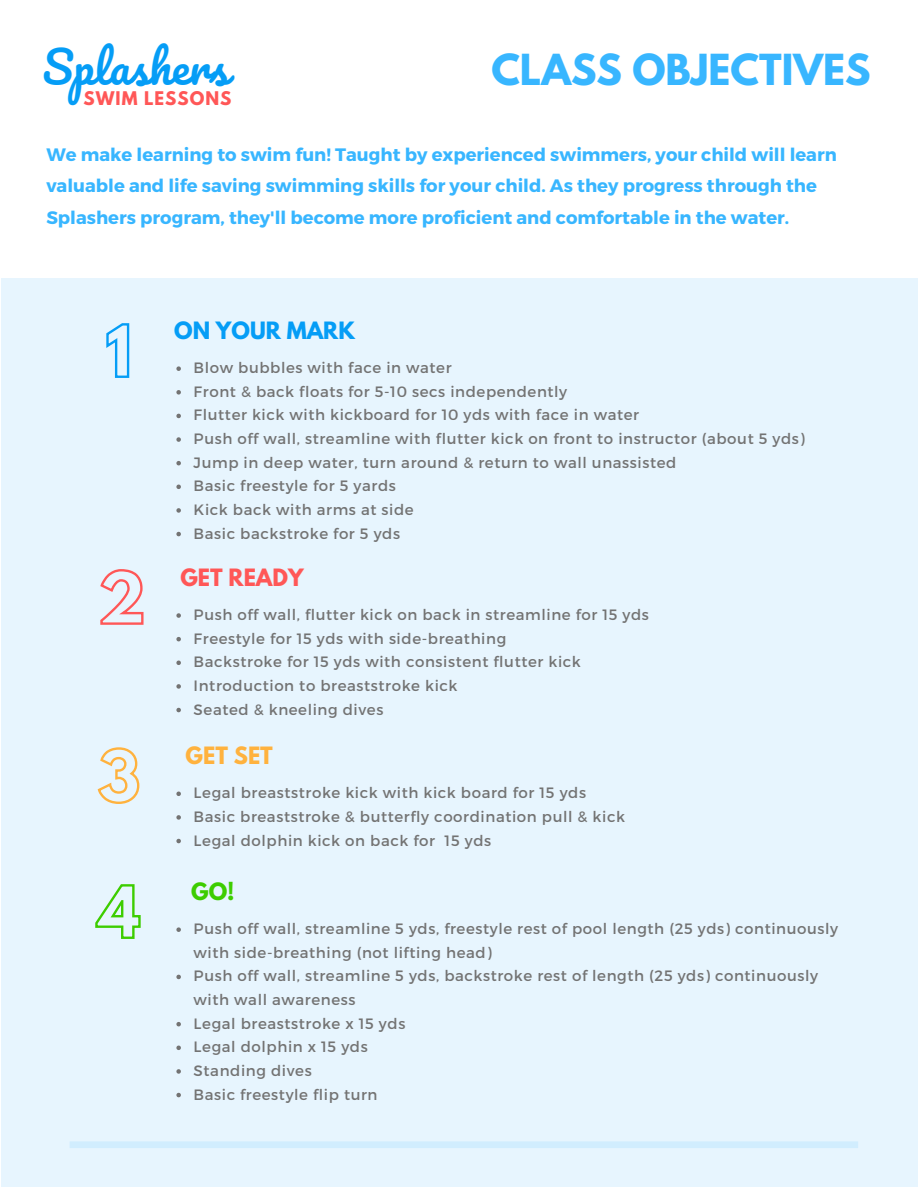
<style>
.page{position:relative;width:918px;height:1188px;background:#fff}
.page>*{position:absolute;margin:0;border:0;box-sizing:border-box;transform-origin:0 0}
.t1{font:44.55px "Pacifico";color:#059df6}
.t2{font:700 37.95px "League Spartan";color:#38b6ff}
.t3{font:700 21.15px "League Spartan";color:#059df6}
.t4{font:700 21.15px "League Spartan";color:#ff5757}
.t5{font:700 21.15px "League Spartan";color:#ffb23e}
.t6{font:700 21.15px "League Spartan";color:#3dcd00}
.t7{font:700 18px/31.5px "Montserrat";color:#38b6ff}
.t8{font:700 16.65px "League Spartan";letter-spacing:.06em;color:#ff5757}
.t9{font:15px/23.7px "Montserrat";letter-spacing:.04em;color:#737373}
</style>
<div class="page">
<div style="left:1px;top:278px;width:917px;height:909px;background:#e7f5fe"></div>
<div style="left:70px;top:1141px;width:788px;height:7px;background:#d1edfe"></div>
<svg style="left:176px;top:366px;width:5px;height:5px"></svg>
<svg style="left:176px;top:390px;width:5px;height:5px"></svg>
<svg style="left:176px;top:414px;width:5px;height:4px"></svg>
<svg style="left:176px;top:437px;width:5px;height:5px"></svg>
<svg style="left:176px;top:461px;width:5px;height:4px"></svg>
<svg style="left:176px;top:485px;width:5px;height:4px"></svg>
<svg style="left:176px;top:508px;width:5px;height:5px"></svg>
<svg style="left:176px;top:532px;width:5px;height:4px"></svg>
<svg style="left:176px;top:613px;width:5px;height:5px"></svg>
<svg style="left:176px;top:637px;width:5px;height:4px"></svg>
<svg style="left:176px;top:661px;width:5px;height:4px"></svg>
<svg style="left:176px;top:684px;width:5px;height:5px"></svg>
<svg style="left:176px;top:708px;width:5px;height:4px"></svg>
<svg style="left:176px;top:792px;width:5px;height:4px"></svg>
<svg style="left:176px;top:815px;width:5px;height:5px"></svg>
<svg style="left:176px;top:839px;width:5px;height:4px"></svg>
<svg style="left:176px;top:927px;width:5px;height:5px"></svg>
<svg style="left:176px;top:975px;width:5px;height:4px"></svg>
<svg style="left:176px;top:1022px;width:5px;height:4px"></svg>
<svg style="left:176px;top:1046px;width:5px;height:4px"></svg>
<svg style="left:176px;top:1069px;width:5px;height:5px"></svg>
<svg style="left:176px;top:1093px;width:5px;height:4px"></svg>
<svg style="left:106px;top:323px;width:24px;height:55px"></svg>
<svg style="left:100px;top:569px;width:44px;height:56px"></svg>
<svg style="left:97px;top:747px;width:43px;height:57px"></svg>
<svg style="left:95px;top:884px;width:46px;height:55px"></svg>
<p class="t1" style="left:43px;top:44px;width:188px">Splashers</p>
<p class="t8" style="left:84px;top:90px;width:149px">SWIM LESSONS</p>
<p class="t2" style="left:491px;top:51px;width:381px">CLASS OBJECTIVES</p>
<p class="t7" style="left:46px;top:138px;width:792px">We make learning to swim fun! Taught by experienced swimmers, your child will learn valuable and life saving swimming skills for your child. As they progress through the<br>Splashers program, they'll become more proficient and comfortable in the water.</p>
<p class="t3" style="left:174px;top:320px;width:182px">ON YOUR MARK</p>
<p class="t9" style="left:194px;top:355px;width:259px">Blow bubbles with face in water</p>
<p class="t9" style="left:194px;top:379px;width:375px">Front &amp; back floats for 5-10 secs independently</p>
<p class="t9" style="left:194px;top:402px;width:447px">Flutter kick with kickboard for 10 yds with face in water</p>
<p class="t9" style="left:194px;top:426px;width:613px">Push off wall, streamline with flutter kick on front to instructor (about 5 yds)</p>
<p class="t9" style="left:194px;top:450px;width:484px">Jump in deep water, turn around &amp; return to wall unassisted</p>
<p class="t9" style="left:194px;top:473px;width:204px">Basic freestyle for 5 yards</p>
<p class="t9" style="left:194px;top:497px;width:222px">Kick back with arms at side</p>
<p class="t9" style="left:194px;top:521px;width:208px">Basic backstroke for 5 yds</p>
<p class="t4" style="left:180px;top:567px;width:125px">GET READY</p>
<p class="t9" style="left:194px;top:602px;width:457px">Push off wall, flutter kick on back in streamline for 15 yds</p>
<p class="t9" style="left:194px;top:626px;width:314px">Freestyle for 15 yds with side-breathing</p>
<p class="t9" style="left:194px;top:649px;width:389px">Backstroke for 15 yds with consistent flutter kick</p>
<p class="t9" style="left:194px;top:673px;width:265px">Introduction to breaststroke kick</p>
<p class="t9" style="left:194px;top:697px;width:191px">Seated &amp; kneeling dives</p>
<p class="t5" style="left:186px;top:745px;width:89px">GET SET</p>
<p class="t9" style="left:194px;top:780px;width:394px">Legal breaststroke kick with kick board for 15 yds</p>
<p class="t9" style="left:194px;top:804px;width:433px">Basic breaststroke &amp; butterfly coordination pull &amp; kick</p>
<p class="t9" style="left:194px;top:828px;width:299px">Legal dolphin kick on back for 15 yds</p>
<p class="t6" style="left:191px;top:881px;width:45px">GO!</p>
<p class="t9" style="left:194px;top:916px;width:646px">Push off wall, streamline 5 yds, freestyle rest of pool length (25 yds) continuously with side-breathing (not lifting head)</p>
<p class="t9" style="left:194px;top:963px;width:626px">Push off wall, streamline 5 yds, backstroke rest of length (25 yds) continuously with wall awareness</p>
<p class="t9" style="left:194px;top:1011px;width:213px">Legal breaststroke x 15 yds</p>
<p class="t9" style="left:194px;top:1034px;width:176px">Legal dolphin x 15 yds</p>
<p class="t9" style="left:194px;top:1058px;width:120px">Standing dives</p>
<p class="t9" style="left:194px;top:1082px;width:185px">Basic freestyle flip turn</p>
</div>
